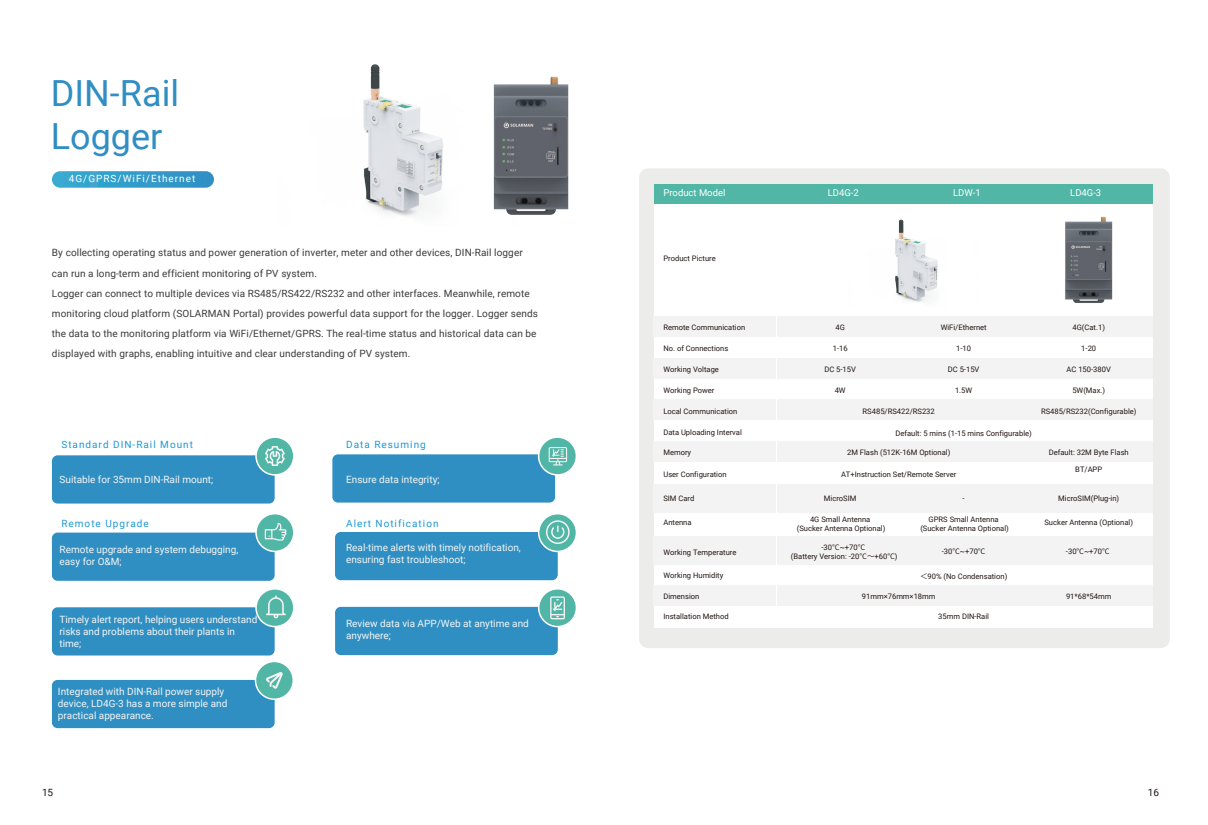
<style>
.page{position:relative;width:1208px;height:825px;background:#fff}
.page>*{position:absolute;margin:0;border:0;box-sizing:border-box;transform-origin:0 0}
.t1{font:36px/43.2px "Roboto";color:#308ec3}
.t2{font:10px/20px "Roboto";letter-spacing:.01em;color:#3c3a3a}
.t3{font:10px/12px "Roboto";color:#f4f5f4}
.t4{font:10px "Roboto";letter-spacing:.1em;color:#1e98d5}
.t5{font:10px "Roboto";letter-spacing:.1em;color:#fff}
.t6{font:10px "Roboto";color:#211613}
.t7{font:9.4px "Roboto";color:#fff}
.t8{font:7.6px/9.1px "Roboto";color:#211613;text-align:center}
.s1{font-family:"Source Han Sans SC";font-size:7.5px}
.s2{font-family:"Source Han Sans SC"}
</style>
<div class="page">
<div style="left:332px;top:454px;width:223px;height:49px;background:#2f8fc3;border-radius:6px"></div>
<div style="left:52px;top:533px;width:223px;height:48px;background:#2f8fc3;border-radius:6px"></div>
<div style="left:538px;top:437px;width:38px;height:38px;background:#51b6a5;border-radius:50%"></div>
<div style="left:538px;top:436px;width:39px;height:40px;border:2px solid #fff;border-radius:50%"></div>
<svg style="left:548px;top:447px;width:19px;height:18px"></svg>
<div style="left:335px;top:532px;width:223px;height:48px;background:#2f8fc3;border-radius:6px"></div>
<div style="left:52px;top:607px;width:223px;height:48px;background:#2f8fc3;border-radius:6px"></div>
<div style="left:52px;top:455px;width:223px;height:48px;background:#2f8fc3;border-radius:6px"></div>
<div style="left:256px;top:437px;width:38px;height:38px;background:#51b6a5;border-radius:50%"></div>
<div style="left:255px;top:436px;width:39px;height:40px;border:2px solid #fff;border-radius:50%"></div>
<div style="left:335px;top:607px;width:223px;height:48px;background:#2f8fc3;border-radius:6px"></div>
<div style="left:538px;top:514px;width:38px;height:37px;background:#51b6a5;border-radius:50%"></div>
<div style="left:538px;top:513px;width:39px;height:39px;border:2px solid #fff;border-radius:50%"></div>
<svg style="left:546px;top:520px;width:23px;height:24px"></svg>
<svg style="left:265px;top:446px;width:20px;height:20px"></svg>
<div style="left:52px;top:171px;width:162px;height:17px;background:linear-gradient(to right,#3aacd1,#2e8fc4);border-radius:8px"></div>
<div style="left:52px;top:680px;width:223px;height:48px;background:#2f8fc3;border-radius:6px"></div>
<div style="left:255px;top:661px;width:38px;height:38px;background:#51b6a5;border-radius:50%"></div>
<div style="left:255px;top:661px;width:39px;height:39px;border:2px solid #fff;border-radius:50%"></div>
<div style="left:256px;top:514px;width:38px;height:37px;background:#51b6a5;border-radius:50%"></div>
<div style="left:255px;top:513px;width:39px;height:39px;border:2px solid #fff;border-radius:50%"></div>
<svg style="left:265px;top:523px;width:21px;height:18px"></svg>
<div style="left:538px;top:589px;width:38px;height:38px;background:#51b6a5;border-radius:50%"></div>
<div style="left:538px;top:588px;width:39px;height:39px;border:2px solid #fff;border-radius:50%"></div>
<svg style="left:550px;top:596px;width:15px;height:23px"></svg>
<div style="left:256px;top:589px;width:38px;height:38px;background:#51b6a5;border-radius:50%"></div>
<div style="left:255px;top:588px;width:39px;height:39px;border:2px solid #fff;border-radius:50%"></div>
<svg style="left:266px;top:596px;width:20px;height:23px"></svg>
<svg style="left:266px;top:672px;width:17px;height:17px"></svg>
<img style="left:363px;top:64px;width:81px;height:152px">
<img style="left:493px;top:76px;width:76px;height:139px">
<div style="left:639px;top:168px;width:530px;height:480px;background:#ececeb;border-radius:9px"></div>
<div style="left:654px;top:203px;width:498px;height:424px;background:#fff"></div>
<div style="left:654px;top:317px;width:122px;height:20px;background:#f3f3f3"></div>
<div style="left:777px;top:317px;width:375px;height:20px;background:#f3f3f3"></div>
<div style="left:777px;top:359px;width:375px;height:20px;background:#f3f3f3"></div>
<div style="left:654px;top:359px;width:122px;height:20px;background:#f3f3f3"></div>
<div style="left:654px;top:484px;width:122px;height:28px;background:#f3f3f3"></div>
<div style="left:777px;top:484px;width:375px;height:28px;background:#f3f3f3"></div>
<div style="left:654px;top:536px;width:122px;height:29px;background:#f3f3f3"></div>
<div style="left:777px;top:536px;width:375px;height:29px;background:#f3f3f3"></div>
<div style="left:777px;top:442px;width:375px;height:20px;background:#f3f3f3"></div>
<div style="left:654px;top:442px;width:122px;height:20px;background:#f3f3f3"></div>
<div style="left:777px;top:400px;width:375px;height:20px;background:#f3f3f3"></div>
<div style="left:654px;top:400px;width:122px;height:20px;background:#f3f3f3"></div>
<div style="left:654px;top:585px;width:122px;height:20px;background:#f3f3f3"></div>
<div style="left:777px;top:585px;width:375px;height:20px;background:#f3f3f3"></div>
<div style="left:654px;top:184px;width:498px;height:19px;background:#51b6a5"></div>
<img style="left:895px;top:219px;width:43px;height:83px">
<img style="left:1065px;top:216px;width:48px;height:87px">
<h1 class="t1" style="left:51px;top:70px;width:130px">DIN-Rail<br>Logger</h1>
<h2 class="t5" style="left:69px;top:172px;width:128px">4G/GPRS/WiFi/Ethernet</h2>
<p class="t2" style="left:52px;top:243px;width:488px">By collecting operating status and power generation of inverter, meter and other devices, DIN-Rail logger can run a long-term and efficient monitoring of PV system.<br>Logger can connect to multiple devices via RS485/RS422/RS232 and other interfaces. Meanwhile, remote monitoring cloud platform (SOLARMAN Portal) provides powerful data support for the logger. Logger sends the data to the monitoring platform via WiFi/Ethernet/GPRS. The real-time status and historical data can be displayed with graphs, enabling intuitive and clear understanding of PV system.</p>
<h2 class="t4" style="left:61px;top:437px;width:133px">Standard DIN-Rail Mount</h2>
<h2 class="t3" style="left:60px;top:473px;width:155px">Suitable for 35mm DIN-Rail mount;</h2>
<h2 class="t4" style="left:346px;top:437px;width:81px">Data Resuming</h2>
<h2 class="t3" style="left:346px;top:473px;width:95px">Ensure data integrity;</h2>
<h2 class="t4" style="left:61px;top:517px;width:89px">Remote Upgrade</h2>
<h2 class="t4" style="left:346px;top:517px;width:94px">Alert Notification</h2>
<h2 class="t3" style="left:60px;top:543px;width:180px">Remote upgrade and system debugging, easy for O&amp;M;</h2>
<h2 class="t3" style="left:60px;top:613px;width:199px">Timely alert report, helping users understand risks and problems about their plants in time;</h2>
<h2 class="t3" style="left:58px;top:685px;width:171px">Integrated with DIN-Rail power supply device, LD4G-3 has a more simple and practical appearance.</h2>
<h2 class="t6" style="left:42px;top:785px;width:13px">15</h2>
<h2 class="t3" style="left:346px;top:541px;width:176px">Real-time alerts with timely notification, ensuring fast troubleshoot;</h2>
<h2 class="t3" style="left:346px;top:617px;width:184px">Review data via APP/Web at anytime and anywhere;</h2>
<p class="t7" style="left:663px;top:186px;width:63px">Product Model</p>
<p class="t7" style="left:827px;top:186px;width:33px">LD4G-2</p>
<p class="t7" style="left:953px;top:186px;width:29px">LDW-1</p>
<p class="t7" style="left:1070px;top:186px;width:33px">LD4G-3</p>
<p class="t8" style="left:663px;top:254px;width:54px">Product Picture</p>
<p class="t8" style="left:663px;top:323px;width:83px">Remote Communication</p>
<p class="t8" style="left:663px;top:343px;width:66px">No. of Connections</p>
<p class="t8" style="left:835px;top:323px;width:11px">4G</p>
<p class="t8" style="left:832px;top:343px;width:16px">1-16</p>
<p class="t8" style="left:940px;top:323px;width:48px">WiFi/Ethernet</p>
<p class="t8" style="left:1072px;top:323px;width:34px">4G(Cat.1)</p>
<p class="t8" style="left:956px;top:343px;width:16px">1-10</p>
<p class="t8" style="left:1081px;top:343px;width:16px">1-20</p>
<p class="t8" style="left:663px;top:364px;width:57px">Working Voltage</p>
<p class="t8" style="left:824px;top:365px;width:33px">DC 5-15V</p>
<p class="t8" style="left:948px;top:365px;width:33px">DC 5-15V</p>
<p class="t8" style="left:1066px;top:365px;width:46px">AC 150-380V</p>
<p class="t8" style="left:663px;top:386px;width:53px">Working Power</p>
<p class="t8" style="left:834px;top:386px;width:12px">4W</p>
<p class="t8" style="left:955px;top:386px;width:19px">1.5W</p>
<p class="t8" style="left:1072px;top:386px;width:34px">5W(Max.)</p>
<p class="t8" style="left:663px;top:407px;width:75px">Local Communication</p>
<p class="t8" style="left:862px;top:407px;width:74px">RS485/RS422/RS232</p>
<p class="t8" style="left:1041px;top:407px;width:97px">RS485/RS232(Configurable)</p>
<p class="t8" style="left:663px;top:428px;width:80px">Data Uploading Interval</p>
<p class="t8" style="left:895px;top:428px;width:138px">Default: 5 mins (1-15 mins Configurable)</p>
<p class="t8" style="left:663px;top:447px;width:29px">Memory</p>
<p class="t8" style="left:847px;top:448px;width:105px">2M Flash (512K-16M Optional)</p>
<p class="t8" style="left:1048px;top:448px;width:82px">Default: 32M Byte Flash</p>
<p class="t8" style="left:663px;top:470px;width:65px">User Configuration</p>
<p class="t8" style="left:841px;top:469px;width:117px">AT+Instruction Set/Remote Server</p>
<p class="t8" style="left:1075px;top:464px;width:28px">BT/APP</p>
<p class="t8" style="left:663px;top:493px;width:32px">SIM Card</p>
<p class="t8" style="left:824px;top:493px;width:34px">MicroSIM</p>
<p class="t8" style="left:962px;top:493px;width:4px">-</p>
<p class="t8" style="left:1058px;top:493px;width:62px">MicroSIM(Plug-in)</p>
<p class="t8" style="left:663px;top:518px;width:30px">Antenna</p>
<p class="t8" style="left:797px;top:514px;width:90px">4G Small Antenna<br>(Sucker Antenna Optional)</p>
<p class="t8" style="left:920px;top:514px;width:90px">GPRS Small Antenna (Sucker Antenna Optional)</p>
<p class="t8" style="left:1044px;top:517px;width:90px">Sucker Antenna (Optional)</p>
<p class="t8" style="left:663px;top:547px;width:75px">Working Temperature</p>
<p class="t8" style="left:791px;top:542px;width:108px">-30<span class="s1">℃</span>~+70<span class="s1">℃<br></span>(Battery Version: -20<span class="s1">℃</span><span class="s2">～</span>+60<span class="s1">℃</span>)</p>
<p class="t8" style="left:941px;top:546px;width:45px">-30<span class="s1">℃</span>~+70<span class="s1">℃</span></p>
<p class="t8" style="left:1066px;top:546px;width:45px">-30<span class="s1">℃</span>~+70<span class="s1">℃</span></p>
<p class="t8" style="left:663px;top:571px;width:61px">Working Humidity</p>
<p class="t8" style="left:920px;top:571px;width:89px"><span class="s2">＜</span>90% (No Condensation)</p>
<p class="t8" style="left:663px;top:591px;width:37px">Dimension</p>
<p class="t8" style="left:862px;top:591px;width:75px">91mm×76mm×18mm</p>
<p class="t8" style="left:1066px;top:591px;width:47px">91*68*54mm</p>
<p class="t8" style="left:663px;top:612px;width:67px">Installation Method</p>
<p class="t8" style="left:938px;top:612px;width:52px">35mm DIN-Rail</p>
<h2 class="t6" style="left:1148px;top:785px;width:13px">16</h2>
</div>
